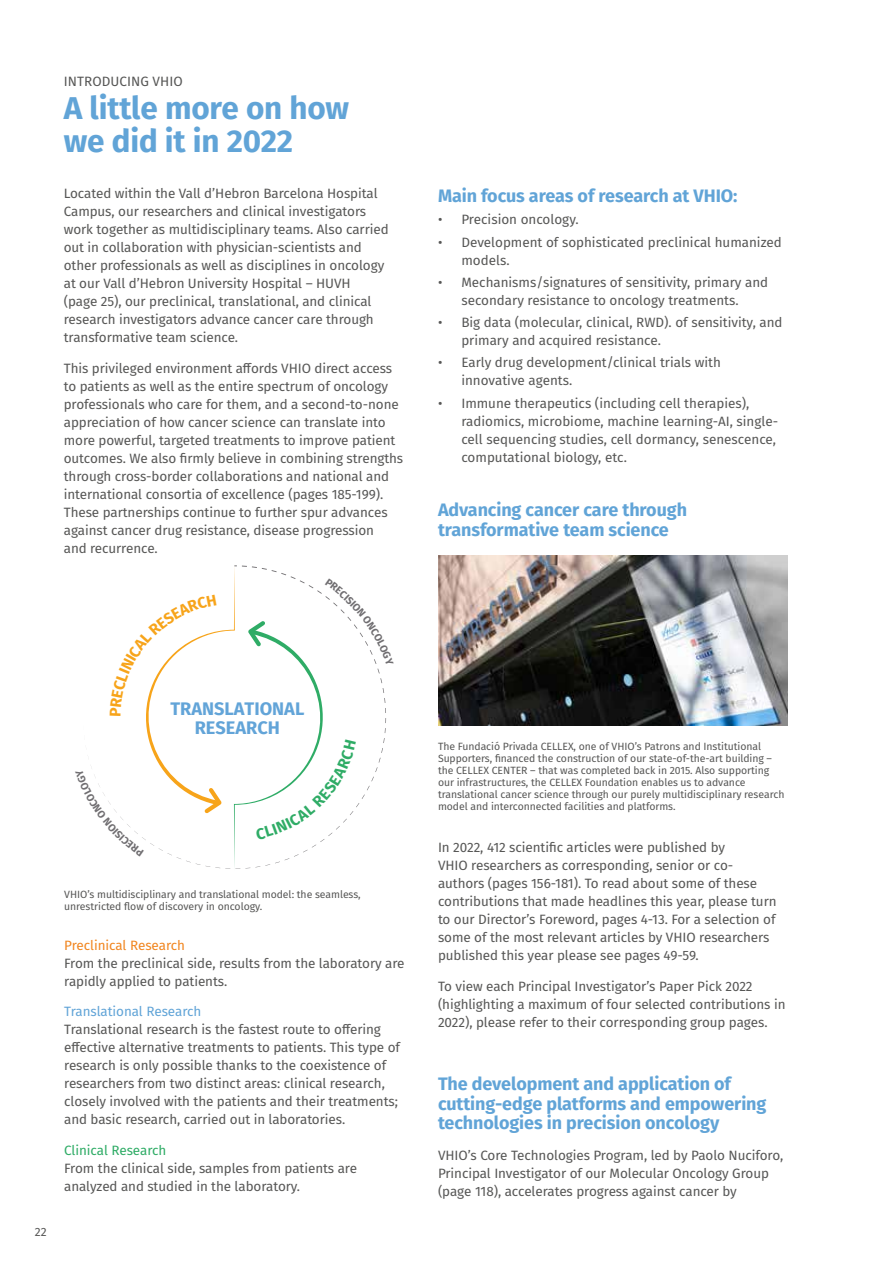
<style>
.page{position:relative;width:893px;height:1263px;background:#fff}
.page>*{position:absolute;margin:0;border:0;box-sizing:border-box;transform-origin:0 0}
.t1{font:700 31.5px/33px "Fira Sans";letter-spacing:-.005em;color:#61a4d7}
.t2{font:700 18.15px/18.6px "Fira Sans";color:#62a4d8;text-align:center}
.t3{font:700 18px/19.5px "Fira Sans";letter-spacing:-.005em;color:#61a4d7}
.t4{font:13.5px/18px "Fira Sans";letter-spacing:-.005em;color:#575756}
.t5{font:13.5px "Fira Sans";letter-spacing:-.005em;color:#61a4d7}
.t6{font:13.5px "Fira Sans";letter-spacing:-.005em;color:#f18620}
.t7{font:13.5px "Fira Sans";letter-spacing:-.005em;color:#2fac66}
.t8{font:12px "Fira Sans";color:#575756}
.t9{font:10.5px/12px "Fira Sans";letter-spacing:-.005em;color:#575756}
</style>
<div class="page">
<img style="left:438px;top:555px;width:349px;height:170px">
<svg style="left:91px;top:565px;width:296px;height:304px"></svg>
<p class="t4" style="left:64px;top:72px;width:120px">INTRODUCING VHIO</p>
<h1 class="t1" style="left:64px;top:90px;width:287px">A little more on how we did it in 2022</h1>
<p class="t4" style="left:64px;top:184px;width:326px">Located within the Vall d’Hebron Barcelona Hospital Campus, our researchers and clinical investigators work together as multidisciplinary teams. Also carried out in collaboration with physician-scientists and other professionals as well as disciplines in oncology at our Vall d’Hebron University Hospital – HUVH<br>(page 25), our preclinical, translational, and clinical research investigators advance cancer care through transformative team science.</p>
<p class="t4" style="left:64px;top:359px;width:341px">This privileged environment affords VHIO direct access to patients as well as the entire spectrum of oncology professionals who care for them, and a second-to-none appreciation of how cancer science can translate into more powerful, targeted treatments to improve patient outcomes. We also firmly believe in combining strengths through cross-border collaborations and national and international consortia of excellence (pages 185-199).<br>These partnerships continue to further spur advances against cancer drug resistance, disease progression<br>and recurrence.</p>
<h3 class="t3" style="left:438px;top:185px;width:301px">Main focus areas of research at VHIO:</h3>
<p class="t4" style="left:438px;top:210px;width:142px">• Precision oncology.</p>
<p class="t4" style="left:461px;top:233px;width:322px;text-indent:-23px">• Development of sophisticated preclinical humanized models.</p>
<p class="t4" style="left:438px;top:273px;width:332px;text-align:center">• Mechanisms/signatures of sensitivity, primary and secondary resistance to oncology treatments.</p>
<p class="t4" style="left:461px;top:313px;width:323px;text-indent:-23px">• Big data (molecular, clinical, RWD). of sensitivity, and primary and acquired resistance.</p>
<p class="t4" style="left:461px;top:353px;width:261px;text-indent:-23px">• Early drug development/clinical trials with innovative agents.</p>
<p class="t4" style="left:461px;top:394px;width:318px;text-indent:-23px">• Immune therapeutics (including cell therapies), radiomics, microbiome, machine learning-AI, single&shy;cell sequencing studies, cell dormancy, senescence, computational biology, etc.</p>
<h3 class="t3" style="left:438px;top:499px;width:250px">Advancing cancer care through transformative team science</h3>
<h2 class="t2" style="left:170px;top:698px;width:135px">TRANSLATIONAL<br>RESEARCH</h2>
<p class="t8" style="left:35px;top:1223px;width:13px">22</p>
<p class="t9" style="left:64px;top:888px;width:298px">VHIO’s multidisciplinary and translational model: the seamless, unrestricted flow of discovery in oncology.</p>
<p class="t6" style="left:64px;top:934px;width:122px">Preclinical Research</p>
<p class="t4" style="left:64px;top:953px;width:342px">From the preclinical side, results from the laboratory are rapidly applied to patients.</p>
<p class="t5" style="left:64px;top:1001px;width:139px">Translational Research</p>
<p class="t4" style="left:64px;top:1020px;width:337px">Translational research is the fastest route to offering effective alternative treatments to patients. This type of research is only possible thanks to the coexistence of researchers from two distinct areas: clinical research, closely involved with the patients and their treatments; and basic research, carried out in laboratories.</p>
<p class="t7" style="left:64px;top:1140px;width:104px">Clinical Research</p>
<p class="t4" style="left:64px;top:1159px;width:294px">From the clinical side, samples from patients are analyzed and studied in the laboratory.</p>
<p class="t9" style="left:438px;top:740px;width:348px">The Fundació Privada CELLEX, one of VHIO’s Patrons and Institutional Supporters, financed the construction of our state-of-the-art building – the CELLEX CENTER – that was completed back in 2015. Also supporting our infrastructures, the CELLEX Foundation enables us to advance translational cancer science through our purely multidisciplinary research model and interconnected facilities and platforms.</p>
<p class="t4" style="left:438px;top:838px;width:340px">In 2022, 412 scientific articles were published by<br>VHIO researchers as corresponding, senior or co&shy;authors (pages 156-181). To read about some of these contributions that made headlines this year, please turn to our Director’s Foreword, pages 4-13. For a selection of some of the most relevant articles by VHIO researchers published this year please see pages 49-59.</p>
<p class="t4" style="left:438px;top:977px;width:349px">To view each Principal Investigator’s Paper Pick 2022 (highlighting a maximum of four selected contributions in<br>2022), please refer to their corresponding group pages.</p>
<h3 class="t3" style="left:438px;top:1073px;width:330px">The development and application of cutting-edge platforms and empowering technologies in precision oncology</h3>
<p class="t4" style="left:438px;top:1146px;width:347px">VHIO’s Core Technologies Program, led by Paolo Nuciforo,<br>Principal Investigator of our Molecular Oncology Group (page 118), accelerates progress against cancer by</p>
</div>
